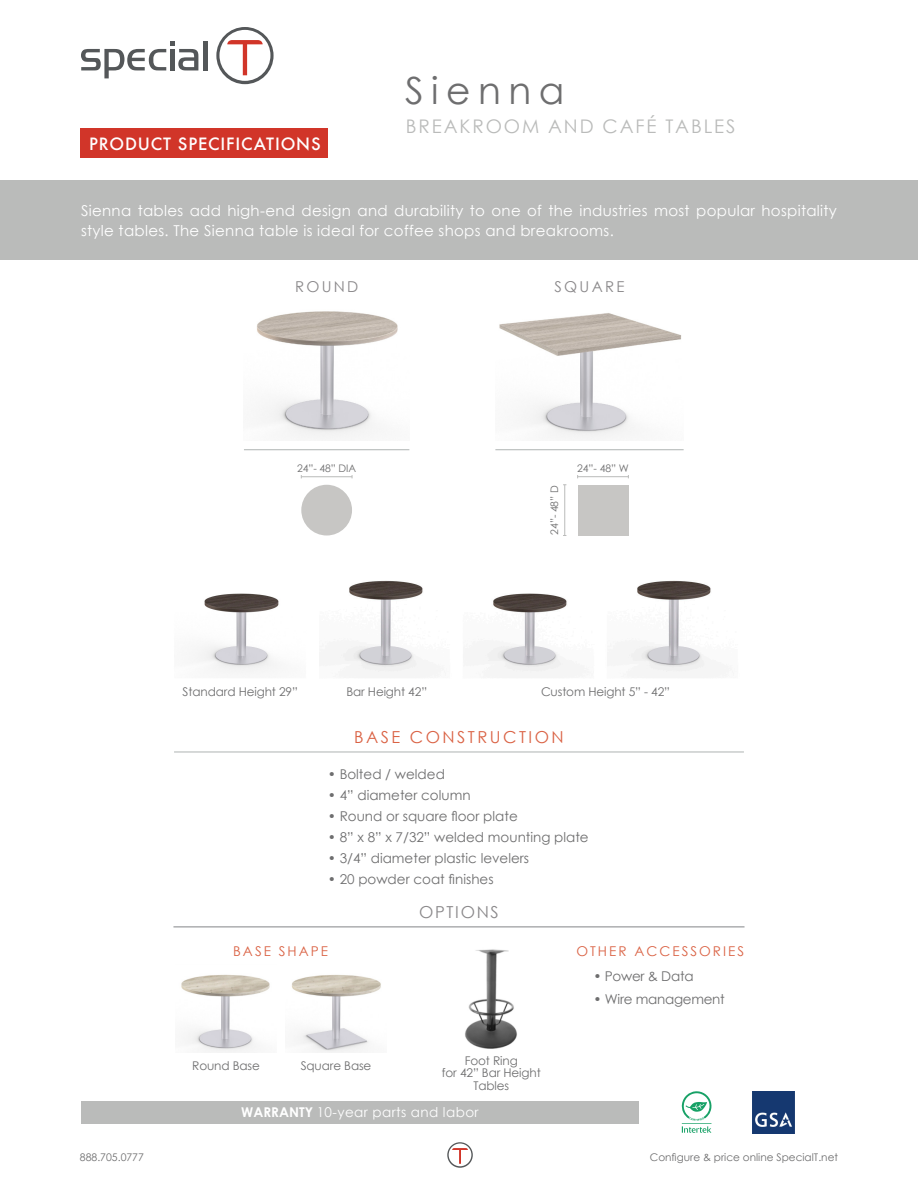
<style>
.page{position:relative;width:918px;height:1188px;background:#fff}
.page>*{position:absolute;margin:0;border:0;box-sizing:border-box;transform-origin:0 0}
.t1{font:37.5px "Century Gothic";letter-spacing:.2em;color:#6e6e6f}
.t2{font:18.75px "Century Gothic";letter-spacing:.1em;color:#babbba}
.t3{font:500 16.5px "Futura";letter-spacing:.05em;color:#fff}
.t4{font:16.5px "Century Gothic";letter-spacing:.15em;color:#da6244}
.t5{font:16.5px "Century Gothic";letter-spacing:.1em;color:#8a888a}
.t6{font:15px/19.5px "Century Gothic";letter-spacing:.02em;color:#fff}
.t7{font:15px "Century Gothic";letter-spacing:.15em;color:#8a888a}
.t8{font:13.5px "Century Gothic";color:#6e6e6f}
.t9{font:13.5px "Century Gothic";letter-spacing:.03em;color:#fff}
.t10{font:13.5px "Century Gothic";letter-spacing:-.02em;color:#6e6e6f}
.t11{font:13.5px "Century Gothic";letter-spacing:.15em;color:#da6244}
.t12{font:12px/12.6px "Century Gothic";letter-spacing:-.01em;color:#6e6e6f;text-align:center}
.t13{font:10.5px "Century Gothic";color:#6e6e6f}
.t14{font:10.35px "Century Gothic";letter-spacing:-.01em;color:#6e6e6f}
.s1{font-weight:700}
</style>
<div class="page">
<div style="left:80px;top:128px;width:248px;height:30px;background:#d13529"></div>
<hr style="left:204px;top:41px;width:4px;height:29px;background:#545759">
<svg style="left:81px;top:41px;width:117px;height:37px"></svg>
<svg style="left:216px;top:27px;width:58px;height:57px"></svg>
<svg style="left:447px;top:1142px;width:26px;height:26px"></svg>
<div style="left:0;top:181px;width:918px;height:79px;background:#babbba"></div>
<div style="left:81px;top:1101px;width:558px;height:22px;background:#babbba"></div>
<div style="left:301px;top:485px;width:51px;height:51px;background:#c7c6c4;border-radius:50%"></div>
<hr style="left:301px;top:476px;width:51px;height:1px;background:#babbba">
<div style="left:578px;top:485px;width:50px;height:51px;background:#c7c6c4"></div>
<hr style="left:578px;top:476px;width:50px;height:1px;background:#babbba">
<hr style="left:564px;top:485px;width:1px;height:51px;background:#babbba">
<hr style="left:495px;top:449px;width:189px;height:1px;background:#aeb3b2">
<hr style="left:244px;top:449px;width:165px;height:1px;background:#aeb3b2">
<img style="left:257px;top:311px;width:141px;height:127px">
<img style="left:499px;top:313px;width:182px;height:126px">
<hr style="left:173px;top:927px;width:572px;height:1px;background:#848689">
<svg style="left:682px;top:1091px;width:30px;height:42px"></svg>
<img style="left:753px;top:1091px;width:42px;height:42px">
<hr style="left:174px;top:752px;width:570px;height:1px;background:#aeb3b2">
<img style="left:196px;top:593px;width:83px;height:80px">
<img style="left:340px;top:580px;width:371px;height:93px">
<img style="left:181px;top:974px;width:89px;height:79px">
<img style="left:292px;top:974px;width:89px;height:79px">
<img style="left:465px;top:949px;width:52px;height:100px">
<p class="t3" style="left:89px;top:133px;width:233px">PRODUCT SPECIFICATIONS</p>
<h1 class="t1" style="left:405px;top:65px;width:161px">Sienna</h1>
<p class="t2" style="left:406px;top:113px;width:331px">BREAKROOM AND CAFÉ TABLES</p>
<p class="t6" style="left:81px;top:201px;width:758px">Sienna tables add high-end design and durability to one of the industries most popular hospitality style tables. The Sienna table is ideal for coffee shops and breakrooms.</p>
<p class="t7" style="left:295px;top:276px;width:65px">ROUND</p>
<p class="t7" style="left:555px;top:276px;width:71px">SQUARE</p>
<p class="t14" style="left:297px;top:461px;width:61px">24”- 48” DIA</p>
<p class="t14" style="left:577px;top:461px;width:53px">24”- 48” W</p>
<p class="t14" style="left:547px;top:535px;width:51px;rotate:-90deg">24”- 48” D</p>
<p class="t12" style="left:183px;top:685px;width:117px">Standard Height 29”</p>
<p class="t12" style="left:346px;top:685px;width:82px">Bar Height 42”</p>
<p class="t12" style="left:541px;top:685px;width:131px">Custom Height 5” - 42”</p>
<p class="t4" style="left:354px;top:725px;width:211px">BASE CONSTRUCTION</p>
<p class="t8" style="left:328px;top:765px;width:119px">• Bolted / welded</p>
<p class="t8" style="left:328px;top:786px;width:144px">• 4” diameter column</p>
<p class="t8" style="left:328px;top:807px;width:191px">• Round or square floor plate</p>
<p class="t8" style="left:328px;top:828px;width:262px">• 8” x 8” x 7/32” welded mounting plate</p>
<p class="t8" style="left:328px;top:849px;width:203px">• 3/4” diameter plastic levelers</p>
<p class="t8" style="left:328px;top:870px;width:167px">• 20 powder coat finishes</p>
<p class="t5" style="left:419px;top:901px;width:81px">OPTIONS</p>
<p class="t11" style="left:233px;top:942px;width:96px">BASE SHAPE</p>
<p class="t11" style="left:576px;top:942px;width:169px">OTHER ACCESSORIES</p>
<p class="t12" style="left:192px;top:1059px;width:69px">Round Base</p>
<p class="t12" style="left:301px;top:1059px;width:72px">Square Base</p>
<p class="t12" style="left:465px;top:1054px;width:55px">Foot Ring</p>
<p class="t12" style="left:442px;top:1066px;width:100px">for 42” Bar Height<br>Tables</p>
<p class="t9" style="left:241px;top:1103px;width:239px"><span class="s1">WARRANTY</span> 10-year parts and labor</p>
<p class="t10" style="left:594px;top:967px;width:102px">• Power &amp; Data</p>
<p class="t10" style="left:594px;top:989px;width:133px">• Wire management</p>
<p class="t13" style="left:80px;top:1150px;width:65px">888.705.0777</p>
<p class="t13" style="left:650px;top:1150px;width:190px">Configure &amp; price online SpecialT.net</p>
</div>
